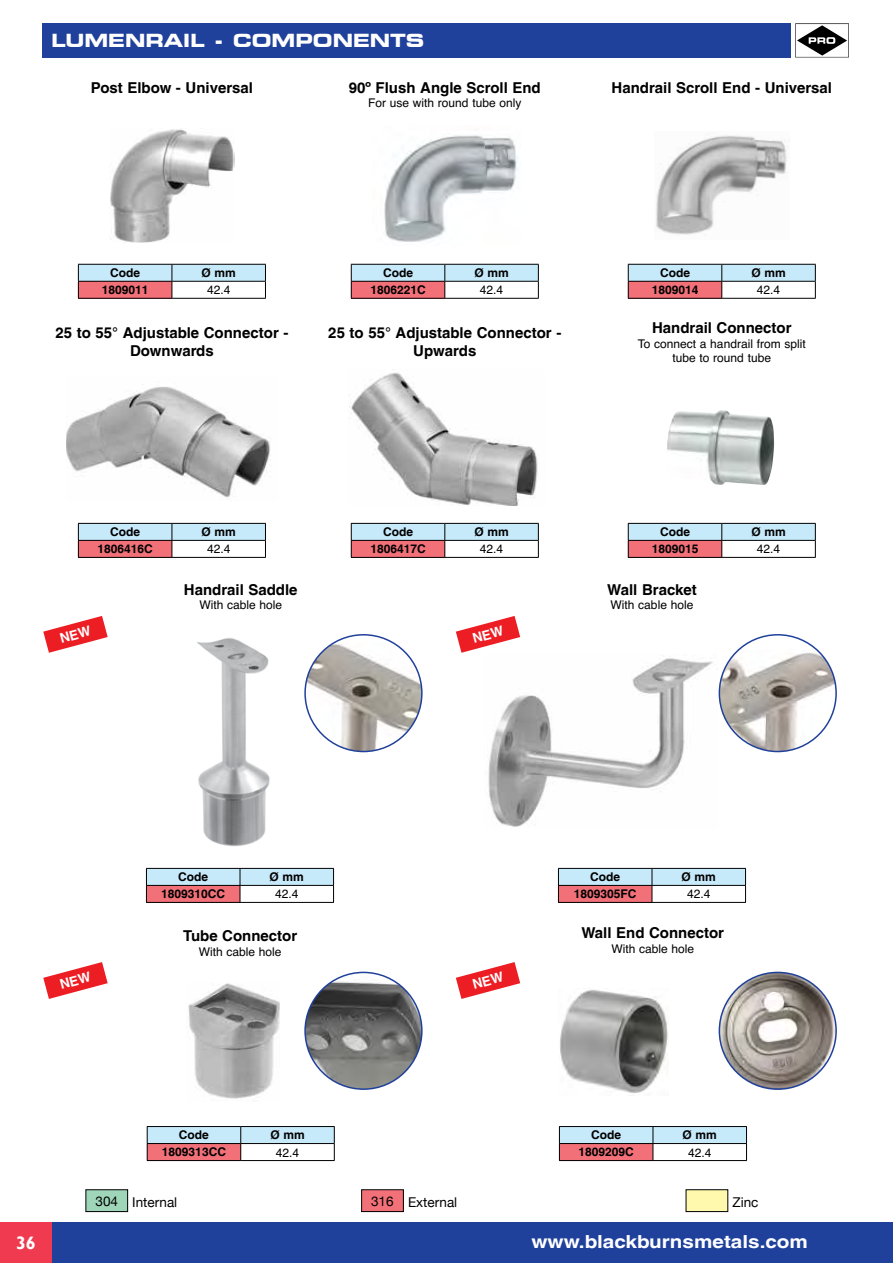
<style>
.page{position:relative;width:893px;height:1263px;background:#fff}
.page>*{position:absolute;margin:0;border:0;box-sizing:border-box;transform-origin:0 0}
.t1{font:700 18px "Helvetica LT";color:#fff;scale:1.15 1}
.t2{font:700 expanded 18px "Square 721 BT";color:#fff}
.t3{font:700 18px "Gill Sans";color:#fff}
.t4{font:700 15px/18px "Helvetica LT";color:#000;text-align:center}
.t5{font:13.5px "Helvetica Neue";color:#000}
.t6{font:12px/14.4px "Helvetica";color:#000;text-align:center}
.t7{font:700 12px "Helvetica LT";color:#000}
</style>
<div class="page">
<div style="left:0;top:1222px;width:893px;height:41px;background:#20419b"></div>
<div style="left:86px;top:1190px;width:42px;height:21px;background:#9fd5b9"></div>
<div style="left:85px;top:1189px;width:43px;height:23px;border:1px solid #000"></div>
<div style="left:362px;top:1190px;width:41px;height:21px;background:#f27179"></div>
<div style="left:361px;top:1189px;width:43px;height:23px;border:1px solid #000"></div>
<div style="left:686px;top:1190px;width:42px;height:21px;background:#fff9ae"></div>
<div style="left:686px;top:1189px;width:42px;height:23px;border:1px solid #000"></div>
<div style="left:0;top:1222px;width:52px;height:41px;background:#ef3a4f"></div>
<div style="left:43px;top:23px;width:748px;height:34px;background:#20419b"></div>
<svg style="left:795px;top:23px;width:54px;height:34px"></svg>
<hr style="left:78px;top:557px;width:94px;height:1px;background:#000">
<svg style="left:78px;top:523px;width:188px;height:34px"></svg>
<hr style="left:172px;top:540px;width:94px;height:1px;background:#000">
<hr style="left:172px;top:557px;width:94px;height:1px;background:#000">
<hr style="left:351px;top:557px;width:94px;height:1px;background:#000">
<svg style="left:351px;top:523px;width:188px;height:34px"></svg>
<hr style="left:445px;top:540px;width:94px;height:1px;background:#000">
<hr style="left:445px;top:557px;width:94px;height:1px;background:#000">
<hr style="left:628px;top:557px;width:94px;height:1px;background:#000">
<svg style="left:628px;top:523px;width:188px;height:34px"></svg>
<hr style="left:722px;top:540px;width:94px;height:1px;background:#000">
<hr style="left:722px;top:557px;width:94px;height:1px;background:#000">
<hr style="left:78px;top:298px;width:94px;height:1px;background:#000">
<svg style="left:78px;top:264px;width:188px;height:34px"></svg>
<hr style="left:172px;top:281px;width:94px;height:1px;background:#000">
<hr style="left:172px;top:298px;width:94px;height:1px;background:#000">
<svg style="left:351px;top:264px;width:188px;height:34px"></svg>
<hr style="left:445px;top:281px;width:94px;height:1px;background:#000">
<hr style="left:351px;top:298px;width:94px;height:1px;background:#000">
<hr style="left:445px;top:298px;width:94px;height:1px;background:#000">
<hr style="left:628px;top:298px;width:94px;height:1px;background:#000">
<svg style="left:628px;top:264px;width:188px;height:34px"></svg>
<hr style="left:722px;top:281px;width:94px;height:1px;background:#000">
<hr style="left:722px;top:298px;width:94px;height:1px;background:#000">
<hr style="left:559px;top:1160px;width:94px;height:1px;background:#000">
<svg style="left:559px;top:1126px;width:188px;height:34px"></svg>
<hr style="left:653px;top:1143px;width:94px;height:1px;background:#000">
<hr style="left:653px;top:1160px;width:94px;height:1px;background:#000">
<hr style="left:146px;top:902px;width:94px;height:1px;background:#000">
<svg style="left:146px;top:868px;width:188px;height:34px"></svg>
<hr style="left:240px;top:885px;width:94px;height:1px;background:#000">
<hr style="left:240px;top:902px;width:94px;height:1px;background:#000">
<hr style="left:558px;top:902px;width:94px;height:1px;background:#000">
<svg style="left:558px;top:868px;width:188px;height:34px"></svg>
<hr style="left:652px;top:885px;width:94px;height:1px;background:#000">
<hr style="left:652px;top:902px;width:94px;height:1px;background:#000">
<hr style="left:147px;top:1160px;width:94px;height:1px;background:#000">
<svg style="left:147px;top:1126px;width:188px;height:34px"></svg>
<hr style="left:241px;top:1143px;width:94px;height:1px;background:#000">
<hr style="left:241px;top:1160px;width:94px;height:1px;background:#000">
<img style="left:667px;top:410px;width:107px;height:75px">
<img style="left:349px;top:373px;width:189px;height:133px">
<img style="left:67px;top:384px;width:203px;height:116px">
<img style="left:197px;top:638px;width:73px;height:209px">
<img style="left:488px;top:658px;width:225px;height:169px">
<img style="left:305px;top:642px;width:117px;height:109px">
<div style="left:304px;top:634px;width:119px;height:118px;border:2px solid #20419b;border-radius:50%"></div>
<img style="left:305px;top:972px;width:117px;height:117px;border-radius:58px">
<div style="left:304px;top:972px;width:119px;height:118px;border:2px solid #20419b;border-radius:50%"></div>
<img style="left:719px;top:649px;width:117px;height:102px">
<div style="left:719px;top:634px;width:118px;height:118px;border:2px solid #20419b;border-radius:50%"></div>
<img style="left:719px;top:972px;width:117px;height:117px;border-radius:58px">
<div style="left:719px;top:972px;width:118px;height:118px;border:2px solid #20419b;border-radius:50%"></div>
<img style="left:188px;top:983px;width:91px;height:116px">
<img style="left:560px;top:990px;width:108px;height:103px">
<img style="left:656px;top:135px;width:131px;height:100px">
<img style="left:384px;top:135px;width:134px;height:107px">
<img style="left:110px;top:129px;width:125px;height:114px">
<svg style="left:43px;top:616px;width:65px;height:37px"></svg>
<svg style="left:43px;top:962px;width:65px;height:37px"></svg>
<svg style="left:456px;top:616px;width:64px;height:37px"></svg>
<svg style="left:456px;top:962px;width:64px;height:37px"></svg>
<p class="t2" style="left:51px;top:30px;width:375px">LUMENRAIL - COMPONENTS</p>
<p class="t4" style="left:91px;top:78px;width:163px">Post Elbow - Universal</p>
<p class="t4" style="left:349px;top:78px;width:193px">90º Flush Angle Scroll End</p>
<p class="t4" style="left:612px;top:78px;width:222px">Handrail Scroll End - Universal</p>
<p class="t6" style="left:368px;top:96px;width:155px">For use with round tube only</p>
<p class="t7" style="left:110px;top:265px;width:31px">Code</p>
<p class="t7" style="left:202px;top:265px;width:36px">Ø mm</p>
<p class="t7" style="left:102px;top:283px;width:48px">1809011</p>
<p class="t6" style="left:207px;top:283px;width:25px">42.4</p>
<p class="t4" style="left:55px;top:323px;width:234px">25 to 55° Adjustable Connector -<br>Downwards</p>
<p class="t7" style="left:383px;top:265px;width:31px">Code</p>
<p class="t7" style="left:474px;top:265px;width:36px">Ø mm</p>
<p class="t7" style="left:370px;top:283px;width:57px">1806221C</p>
<p class="t6" style="left:480px;top:283px;width:25px">42.4</p>
<p class="t4" style="left:328px;top:323px;width:234px">25 to 55° Adjustable Connector -<br>Upwards</p>
<p class="t7" style="left:660px;top:265px;width:31px">Code</p>
<p class="t7" style="left:751px;top:265px;width:36px">Ø mm</p>
<p class="t7" style="left:652px;top:283px;width:48px">1809014</p>
<p class="t6" style="left:757px;top:283px;width:25px">42.4</p>
<p class="t4" style="left:652px;top:319px;width:141px">Handrail Connector</p>
<p class="t6" style="left:638px;top:337px;width:169px">To connect a handrail from split tube to round tube</p>
<p class="t7" style="left:110px;top:525px;width:31px">Code</p>
<p class="t7" style="left:202px;top:525px;width:36px">Ø mm</p>
<p class="t7" style="left:97px;top:542px;width:57px">1806416C</p>
<p class="t6" style="left:207px;top:542px;width:25px">42.4</p>
<p class="t4" style="left:184px;top:580px;width:115px">Handrail Saddle</p>
<p class="t6" style="left:199px;top:598px;width:84px">With cable hole</p>
<p class="t7" style="left:383px;top:525px;width:31px">Code</p>
<p class="t7" style="left:474px;top:525px;width:36px">Ø mm</p>
<p class="t7" style="left:370px;top:542px;width:57px">1806417C</p>
<p class="t6" style="left:480px;top:542px;width:25px">42.4</p>
<p class="t7" style="left:660px;top:525px;width:31px">Code</p>
<p class="t7" style="left:751px;top:525px;width:36px">Ø mm</p>
<p class="t7" style="left:652px;top:542px;width:48px">1809015</p>
<p class="t6" style="left:757px;top:542px;width:25px">42.4</p>
<p class="t4" style="left:607px;top:580px;width:91px">Wall Bracket</p>
<p class="t6" style="left:611px;top:598px;width:84px">With cable hole</p>
<p class="t7" style="left:178px;top:870px;width:31px">Code</p>
<p class="t7" style="left:270px;top:870px;width:36px">Ø mm</p>
<p class="t7" style="left:161px;top:887px;width:66px">1809310CC</p>
<p class="t6" style="left:275px;top:887px;width:25px">42.4</p>
<p class="t4" style="left:183px;top:927px;width:116px">Tube Connector</p>
<p class="t6" style="left:199px;top:944px;width:84px">With cable hole</p>
<p class="t7" style="left:590px;top:870px;width:31px">Code</p>
<p class="t7" style="left:682px;top:870px;width:36px">Ø mm</p>
<p class="t7" style="left:574px;top:887px;width:64px">1809305FC</p>
<p class="t6" style="left:687px;top:887px;width:25px">42.4</p>
<p class="t4" style="left:581px;top:923px;width:144px">Wall End Connector</p>
<p class="t6" style="left:611px;top:941px;width:84px">With cable hole</p>
<p class="t3" style="left:16px;top:1232px;width:21px">36</p>
<p class="t7" style="left:179px;top:1128px;width:31px">Code</p>
<p class="t7" style="left:270px;top:1128px;width:36px">Ø mm</p>
<p class="t7" style="left:162px;top:1145px;width:66px">1809313CC</p>
<p class="t6" style="left:276px;top:1145px;width:25px">42.4</p>
<p class="t7" style="left:591px;top:1128px;width:31px">Code</p>
<p class="t7" style="left:683px;top:1128px;width:36px">Ø mm</p>
<p class="t7" style="left:578px;top:1145px;width:57px">1809209C</p>
<p class="t6" style="left:688px;top:1145px;width:25px">42.4</p>
<p class="t5" style="left:95px;top:1194px;width:83px">304 Internal</p>
<p class="t5" style="left:371px;top:1194px;width:88px">316 External</p>
<p class="t5" style="left:732px;top:1194px;width:28px">Zinc</p>
<p class="t1" style="left:531px;top:1230px;width:242px">www.blackburnsmetals.com</p>
</div>
